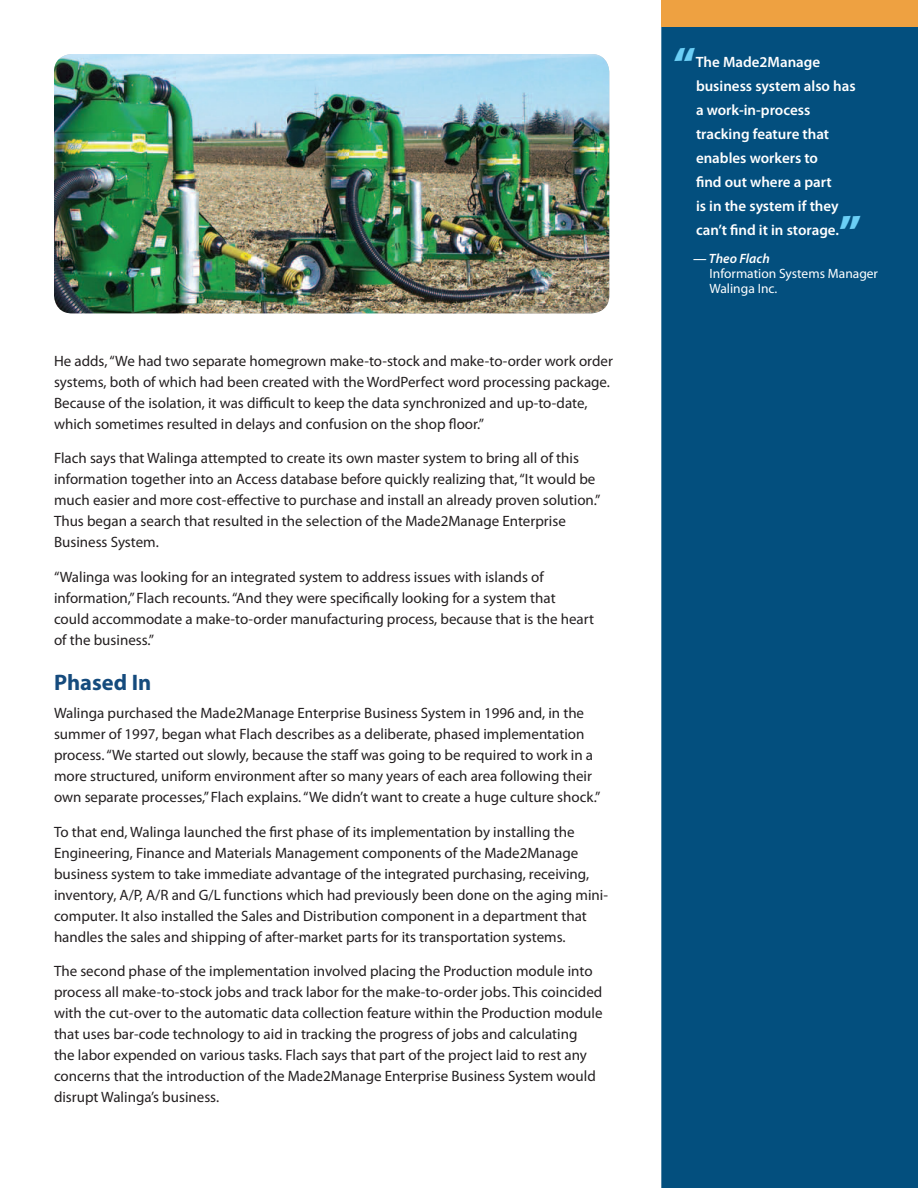
<style>
.page{position:relative;width:918px;height:1188px;background:#fff}
.page>*{position:absolute;margin:0;border:0;box-sizing:border-box;transform-origin:0 0}
.Side_Bar_Text__Quote{font:900 45px "Myriad Pro";color:#6bcff6}
.SUBHEAD1{font:700 22.5px "Myriad Pro";color:#154b7d}
.BODY{font:15px/21px "Myriad Pro";color:#231f20}
.Side_Bar_Text__Quote-2{font:600 15px/24px "Myriad Pro";color:#fff}
.Side_Bar_Quote_Attib{font:13.5px "Myriad Pro";color:#fff}
.Side_Bar_Quote_Autho{font:italic 600 13.5px "Myriad Pro";color:#fff}
</style>
<div class="page">
<div style="left:661px;top:27px;width:257px;height:1161px;background:#034f7e"></div>
<div style="left:661px;top:0;width:257px;height:27px;background:#eea141"></div>
<img style="left:54px;top:54px;width:555px;height:259px">
<p class="BODY" style="left:54px;top:350px;width:560px">He adds, “We had two separate homegrown make-to-stock and make-to-order work order systems, both of which had been created with the WordPerfect word processing package.<br>Because of the isolation, it was difficult to keep the data synchronized and up-to-date, which sometimes resulted in delays and confusion on the shop floor.”</p>
<p class="BODY" style="left:54px;top:447px;width:548px">Flach says that Walinga attempted to create its own master system to bring all of this information together into an Access database before quickly realizing that, “It would be much easier and more cost-effective to purchase and install an already proven solution.” Thus began a search that resulted in the selection of the Made2Manage Enterprise Business System.</p>
<p class="BODY" style="left:54px;top:566px;width:542px">“Walinga was looking for an integrated system to address issues with islands of information,” Flach recounts. “And they were specifically looking for a system that could accommodate a make-to-order manufacturing process, because that is the heart of the business.”</p>
<p class="SUBHEAD1" style="left:54px;top:668px;width:99px">Phased In</p>
<p class="BODY" style="left:54px;top:702px;width:548px">Walinga purchased the Made2Manage Enterprise Business System in 1996 and, in the summer of 1997, began what Flach describes as a deliberate, phased implementation process. “We started out slowly, because the staff was going to be required to work in a more structured, uniform environment after so many years of each area following their own separate processes,” Flach explains. “We didn’t want to create a huge culture shock.”</p>
<p class="BODY" style="left:54px;top:821px;width:555px">To that end, Walinga launched the first phase of its implementation by installing the Engineering, Finance and Materials Management components of the Made2Manage business system to take immediate advantage of the integrated purchasing, receiving, inventory, A/P, A/R and G/L functions which had previously been done on the aging mini&shy;computer. It also installed the Sales and Distribution component in a department that handles the sales and shipping of after-market parts for its transportation systems.</p>
<p class="BODY" style="left:54px;top:960px;width:550px">The second phase of the implementation involved placing the Production module into process all make-to-stock jobs and track labor for the make-to-order jobs. This coincided with the cut-over to the automatic data collection feature within the Production module that uses bar-code technology to aid in tracking the progress of jobs and calculating<br>the labor expended on various tasks. Flach says that part of the project laid to rest any concerns that the introduction of the Made2Manage Enterprise Business System would disrupt Walinga’s business.</p>
<p class="Side_Bar_Text__Quote" style="left:674px;top:38px;width:24px">“</p>
<p class="Side_Bar_Text__Quote-2" style="left:696px;top:49px;width:161px">The Made2Manage business system also has a work-in-process tracking feature that enables workers to<br>find out where a part<br>is in the system if they can’t find it in storage.</p>
<p class="Side_Bar_Text__Quote" style="left:839px;top:206px;width:24px">”</p>
<p class="Side_Bar_Quote_Autho" style="left:693px;top:250px;width:78px">— Theo Flach</p>
<p class="Side_Bar_Quote_Attib" style="left:710px;top:265px;width:170px">Information Systems Manager</p>
<p class="Side_Bar_Quote_Attib" style="left:710px;top:280px;width:69px">Walinga Inc.</p>
</div>
